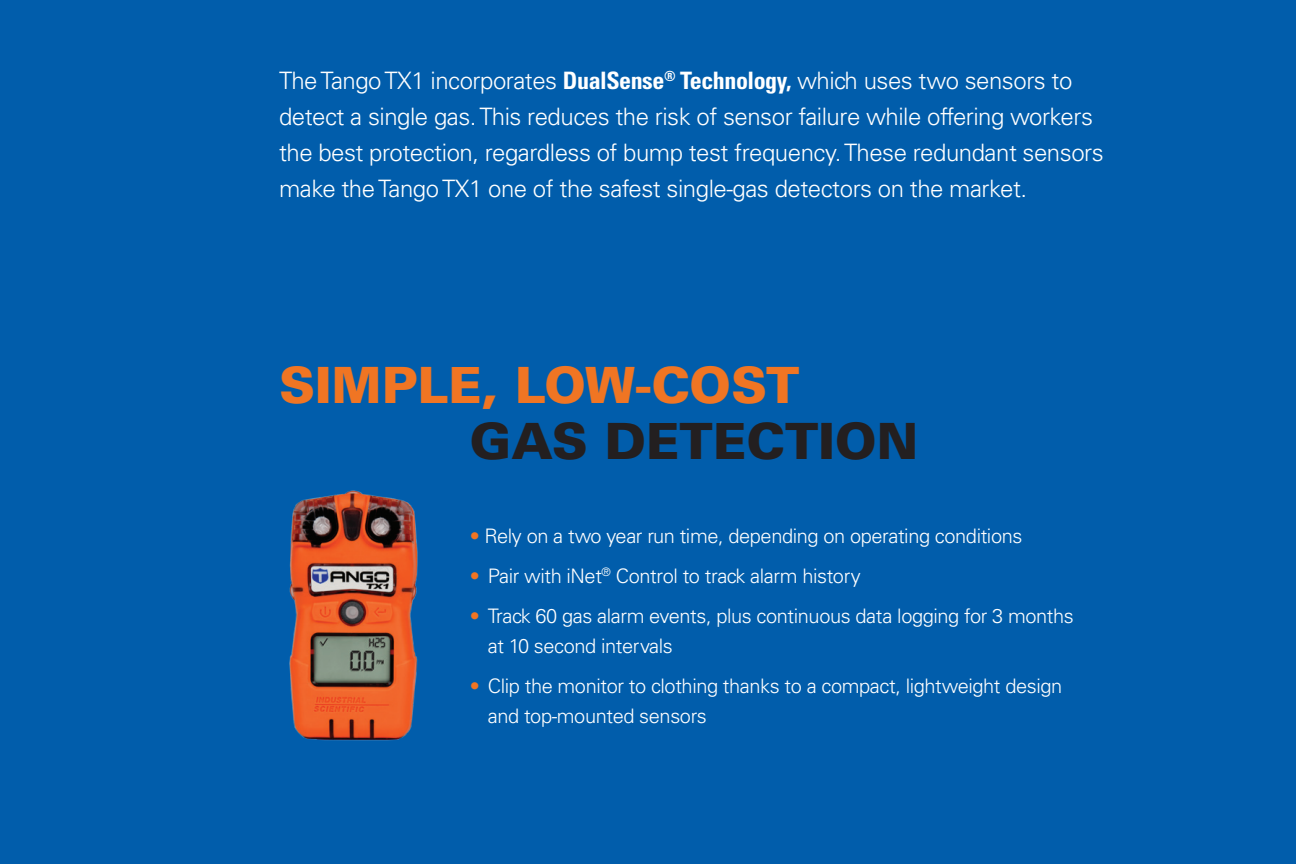
<style>
.page{position:relative;width:1296px;height:864px;background:#015dab}
.page>*{position:absolute;margin:0;border:0;box-sizing:border-box;transform-origin:0 0}
.t1{font:900 50px "Univers LT Std";color:#f07523}
.t2{font:900 50px "Univers LT Std";color:#231f20}
.t3{font:300 24px/36px "Univers LT Std";letter-spacing:-.02em;color:#fff}
.t4{font:300 20px/30px "Univers LT Std";letter-spacing:-.02em;color:#fff}
.s1{font-weight:700;font-stretch:condensed}
.s2{color:#f07523}
</style>
<div class="page">
<img style="left:289px;top:490px;width:129px;height:251px">
<p class="t3" style="left:279px;top:63px;width:826px">The Tango TX1 incorporates <span class="s1">DualSense</span><sup>®</sup> <span class="s1">Technology,</span> which uses two sensors to detect a single gas. This reduces the risk of sensor failure while offering workers the best protection, regardless of bump test frequency. These redundant sensors make the Tango TX1 one of the safest single-gas detectors on the market.</p>
<h1 class="t1" style="left:279px;top:354px;width:522px">SIMPLE, LOW-COST</h1>
<h1 class="t2" style="left:470px;top:410px;width:450px">GAS DETECTION</h1>
<p class="t4" style="left:470px;top:521px;width:554px"><span class="s2">•</span> Rely on a two year run time, depending on operating conditions</p>
<p class="t4" style="left:470px;top:561px;width:392px"><span class="s2">•</span> Pair with iNet<sup>®</sup> Control to track alarm history</p>
<p class="t4" style="left:488px;top:601px;width:587px;text-indent:-18px"><span class="s2">•</span> Track 60 gas alarm events, plus continuous data logging for 3 months at 10 second intervals</p>
<p class="t4" style="left:488px;top:671px;width:576px;text-indent:-18px"><span class="s2">•</span> Clip the monitor to clothing thanks to a compact, lightweight design and top-mounted sensors</p>
</div>
